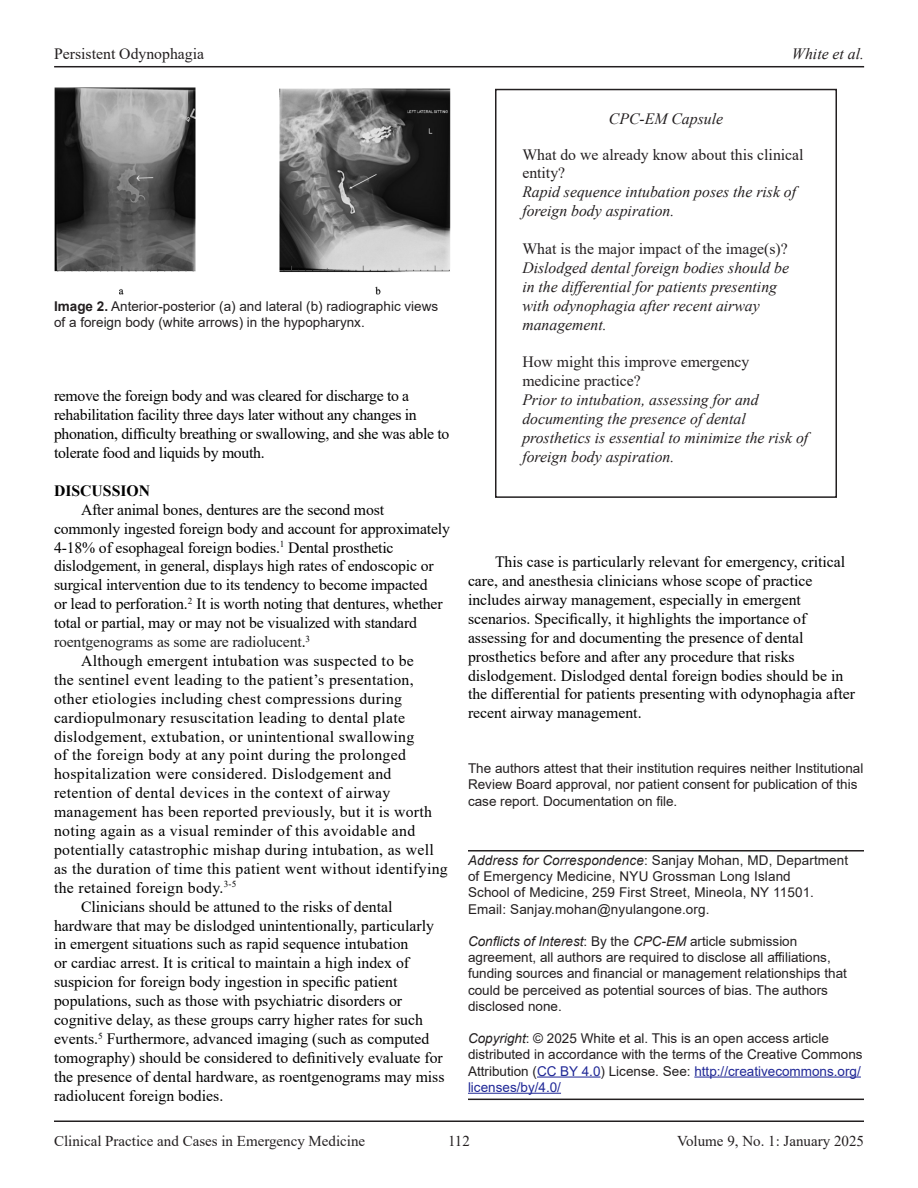
<style>
.page{position:relative;width:918px;height:1188px;background:#fff}
.page>*{position:absolute;margin:0;border:0;box-sizing:border-box;transform-origin:0 0}
.t1{font:15.75px/18.9px "Times New Roman";color:#000}
.t2{font:15.75px/18.9px "Times New Roman";letter-spacing:.02em;color:#000}
.Capsule_Summary_answer{font:italic 15.75px/18.9px "Times New Roman";color:#231f20}
.t3{font:15.75px/18.9px "Times New Roman";letter-spacing:-.02em;color:#000}
.Capsule_Summary_answer-2{font:15.75px/18.9px "Times New Roman";color:#231f20}
.Body_Text__15{font:italic 15.75px "Times New Roman";color:#231f20}
.t4{font:700 15.75px "Times New Roman";color:#000}
.t5{font:15px "Times New Roman";color:#231f20}
.t6{font:13.5px/16.2px "Arial";color:#231f20}
.s1{font-weight:700}
.s2{color:#222}
.s3{font-style:italic}
.s4{color:#1f2796}
</style>
<div class="page">
<hr style="left:54px;top:1120px;width:810px;height:2px;background:#231f20">
<hr style="left:54px;top:66px;width:810px;height:1px;background:#231f20">
<div style="left:495px;top:89px;width:342px;height:409px;border:2px solid #231f20"></div>
<hr style="left:468px;top:850px;width:396px;height:2px;background:#231f20">
<hr style="left:537px;top:1077px;width:64px;height:1px;background:#1f2796">
<hr style="left:694px;top:1077px;width:167px;height:1px;background:#1f2796">
<hr style="left:468px;top:1099px;width:396px;height:1px;background:#231f20">
<hr style="left:468px;top:1093px;width:93px;height:1px;background:#1f2796">
<img style="left:54px;top:88px;width:396px;height:207px">
<p class="Capsule_Summary_answer-2" style="left:54px;top:44px;width:152px">Persistent Odynophagia</p>
<p class="Capsule_Summary_answer" style="left:792px;top:44px;width:74px">White et al.</p>
<p class="t6" style="left:54px;top:298px;width:386px"><span class="s1">Image 2.</span> Anterior-posterior (a) and lateral (b) radiographic views of a foreign body (white arrows) in the hypopharynx.</p>
<p class="t3" style="left:54px;top:386px;width:397px">remove the foreign body and was cleared for discharge to a rehabilitation facility three days later without any changes in phonation, difficulty breathing or swallowing, and she was able to tolerate food and liquids by mouth.</p>
<p class="t4" style="left:54px;top:479px;width:98px">DISCUSSION</p>
<p class="t1" style="left:54px;top:500px;width:398px;text-indent:27px">After animal bones, dentures are the second most commonly ingested foreign body and account for approximately 4-18% of esophageal foreign bodies.<sup>1</sup> Dental prosthetic dislodgement, in general, displays high rates of endoscopic or surgical intervention due to its tendency to become impacted<br>or lead to perforation.<sup>2</sup> It is worth noting that dentures, whether total or partial, may or may not be visualized with standard <span class="s2">roentgenograms as some are radiolucent</span>.<sup>3</sup></p>
<p class="t2" style="left:54px;top:651px;width:395px;text-indent:27px">Although emergent intubation was suspected to be<br>the sentinel event leading to the patient’s presentation, other etiologies including chest compressions during cardiopulmonary resuscitation leading to dental plate dislodgement, extubation, or unintentional swallowing<br>of the foreign body at any point during the prolonged hospitalization were considered. Dislodgement and retention of dental devices in the context of airway management has been reported previously, but it is worth noting again as a visual reminder of this avoidable and potentially catastrophic mishap during intubation, as well as the duration of time this patient went without identifying the retained foreign body.<sup>3-5</sup></p>
<p class="t1" style="left:54px;top:896px;width:392px;text-indent:27px">Clinicians should be attuned to the risks of dental hardware that may be dislodged unintentionally, particularly in emergent situations such as rapid sequence intubation<br>or cardiac arrest. It is critical to maintain a high index of suspicion for foreign body ingestion in specific patient populations, such as those with psychiatric disorders or cognitive delay, as these groups carry higher rates for such events.<sup>5</sup> Furthermore, advanced imaging (such as computed tomography) should be considered to definitively evaluate for the presence of dental hardware, as roentgenograms may miss radiolucent foreign bodies.</p>
<p class="Body_Text__15" style="left:609px;top:108px;width:116px">CPC-EM Capsule</p>
<p class="Capsule_Summary_answer-2" style="left:522px;top:144px;width:283px">What do we already know about this clinical entity?</p>
<p class="Capsule_Summary_answer" style="left:522px;top:182px;width:275px">Rapid sequence intubation poses the risk of foreign body aspiration.</p>
<p class="Capsule_Summary_answer-2" style="left:522px;top:239px;width:267px">What is the major impact of the image(s)?</p>
<p class="Capsule_Summary_answer" style="left:522px;top:258px;width:268px">Dislodged dental foreign bodies should be in the differential for patients presenting with odynophagia after recent airway management.</p>
<p class="Capsule_Summary_answer-2" style="left:522px;top:352px;width:229px">How might this improve emergency medicine practice?</p>
<p class="Capsule_Summary_answer" style="left:522px;top:390px;width:287px">Prior to intubation, assessing for and documenting the presence of dental prosthetics is essential to minimize the risk of foreign body aspiration.</p>
<p class="t1" style="left:468px;top:552px;width:389px;text-indent:27px">This case is particularly relevant for emergency, critical care, and anesthesia clinicians whose scope of practice includes airway management, especially in emergent scenarios. Specifically, it highlights the importance of assessing for and documenting the presence of dental prosthetics before and after any procedure that risks dislodgement. Dislodged dental foreign bodies should be in the differential for patients presenting with odynophagia after recent airway management.</p>
<p class="t6" style="left:468px;top:760px;width:397px">The authors attest that their institution requires neither Institutional<br>Review Board approval, nor patient consent for publication of this case report. Documentation on file.</p>
<p class="t6" style="left:468px;top:852px;width:382px"><span class="s3">Address for Correspondence</span>: Sanjay Mohan, MD, Department of Emergency Medicine, NYU Grossman Long Island<br>School of Medicine, 259 First Street, Mineola, NY 11501.<br>Email: Sanjay.mohan@nyulangone.org.</p>
<p class="t6" style="left:468px;top:933px;width:380px"><span class="s3">Conflicts of Interest</span>: By the <span class="s3">CPC-EM</span> article submission agreement, all authors are required to disclose all affiliations, funding sources and financial or management relationships that could be perceived as potential sources of bias. The authors disclosed none.</p>
<p class="t6" style="left:468px;top:1030px;width:396px"><span class="s3">Copyright</span>: © 2025 White et al. This is an open access article distributed in accordance with the terms of the Creative Commons Attribution (<span class="s4">CC BY 4.0</span>) License. See: <span class="s4">http://creativecommons.org/ licenses/by/4.0/</span></p>
<p class="t5" style="left:54px;top:1130px;width:313px">Clinical Practice and Cases in Emergency Medicine</p>
<p class="t5" style="left:448px;top:1130px;width:23px">112</p>
<p class="t5" style="left:677px;top:1130px;width:188px">Volume 9, No. 1: January 2025</p>
</div>
